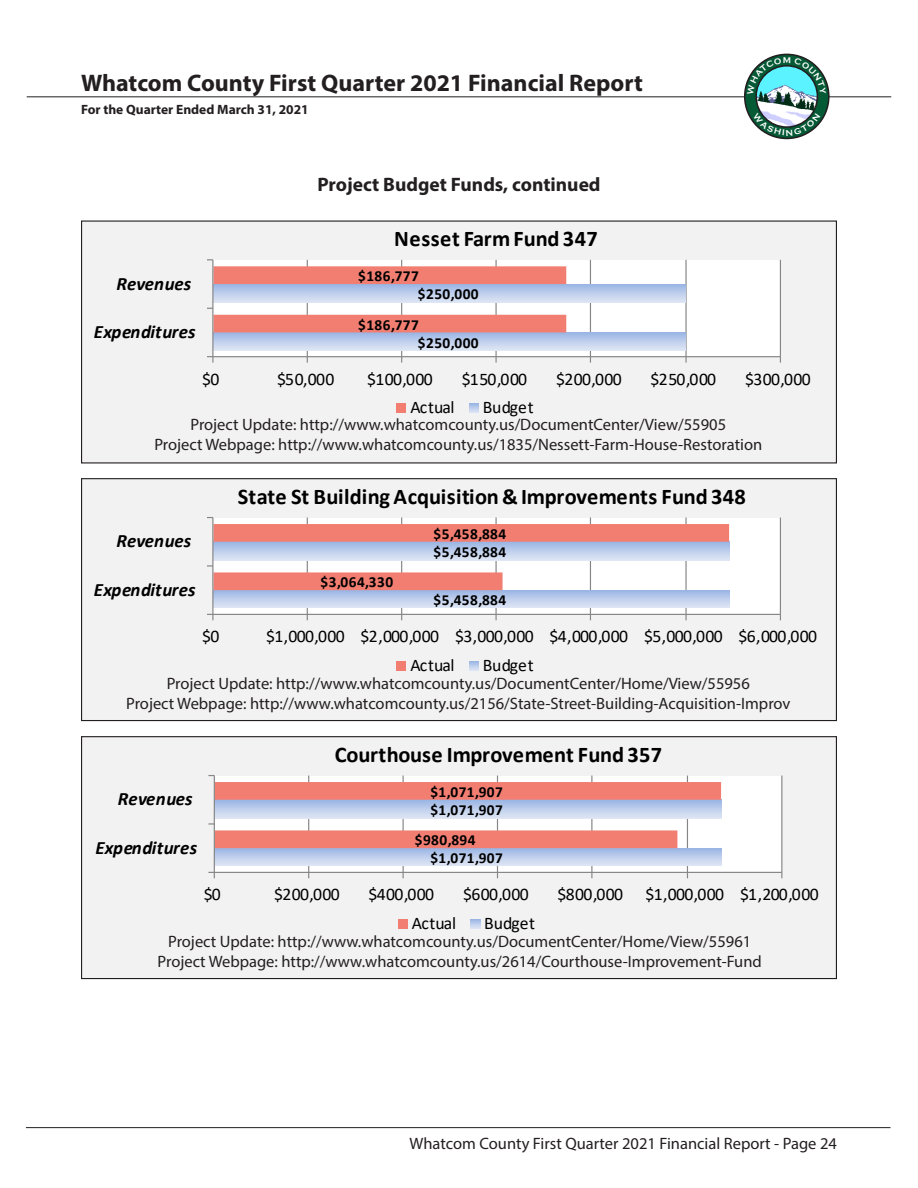
<style>
.page{position:relative;width:918px;height:1188px;background:#fff}
.page>*{position:absolute;margin:0;border:0;box-sizing:border-box;transform-origin:0 0}
.t1{font:700 24px "Myriad Pro";color:#231f20}
.t2{font:700 22.5px "Calibri";color:#000}
.t3{font:700 22.5px "Calibri";letter-spacing:.02em;color:#000}
.Qtrly_Section_Contin{font:700 19.5px "Myriad Pro";color:#231f20}
.t4{font:italic 700 18.9px "Calibri";letter-spacing:.01em;color:#000}
.t5{font:17.7px "Calibri";letter-spacing:-.04em;color:#000}
.Proj_Budget_Link_Tex{font:16.5px "Myriad Pro";color:#231f20}
.t6{font:700 15.3px/30.5px "Calibri";letter-spacing:.03em;color:#000}
.t7{font:700 13.5px "Myriad Pro";color:#231f20}
</style>
<div class="page">
<hr style="left:27px;top:96px;width:864px;height:1px;background:#231f20">
<hr style="left:26px;top:1127px;width:865px;height:1px;background:#231f20">
<svg style="left:745px;top:54px;width:84px;height:84px"></svg>
<div style="left:744px;top:54px;width:86px;height:85px;border:2px solid #231f20;border-radius:50%"></div>
<img style="left:756px;top:66px;width:61px;height:61px;border-radius:31px">
<div style="left:82px;top:479px;width:754px;height:242px;background:#f2f2f2"></div>
<div style="left:81px;top:478px;width:756px;height:243px;border:1px solid #231f20"></div>
<div style="left:213px;top:518px;width:567px;height:97px;background:#fff"></div>
<hr style="left:307px;top:518px;width:1px;height:96px;background:#868686">
<hr style="left:401px;top:518px;width:1px;height:96px;background:#868686">
<hr style="left:495px;top:518px;width:2px;height:96px;background:#868686">
<hr style="left:590px;top:518px;width:1px;height:96px;background:#868686">
<hr style="left:685px;top:518px;width:2px;height:96px;background:#868686">
<hr style="left:780px;top:518px;width:1px;height:96px;background:#868686">
<svg style="left:213px;top:590px;width:516px;height:18px;background:#bdcdeb"></svg>
<hr style="left:213px;top:614px;width:567px;height:1px;background:#868686">
<hr style="left:212px;top:518px;width:1px;height:96px;background:#868686">
<svg style="left:207px;top:524px;width:522px;height:66px"></svg>
<div style="left:396px;top:661px;width:10px;height:9px;background:#f27e72"></div>
<svg style="left:470px;top:661px;width:9px;height:9px"></svg>
<div style="left:82px;top:221px;width:754px;height:242px;background:#f2f2f2"></div>
<div style="left:213px;top:260px;width:567px;height:97px;background:#fff"></div>
<hr style="left:307px;top:260px;width:1px;height:97px;background:#868686">
<hr style="left:401px;top:260px;width:1px;height:97px;background:#868686">
<hr style="left:495px;top:260px;width:2px;height:97px;background:#868686">
<hr style="left:590px;top:260px;width:1px;height:97px;background:#868686">
<hr style="left:685px;top:260px;width:2px;height:97px;background:#868686">
<hr style="left:780px;top:260px;width:1px;height:97px;background:#868686">
<svg style="left:213px;top:332px;width:472px;height:18px;background:#bdcce9"></svg>
<svg style="left:566px;top:284px;width:119px;height:19px;background:#bdceec"></svg>
<hr style="left:213px;top:356px;width:567px;height:1px;background:#868686">
<svg style="left:495px;top:357px;width:2px;height:6px"></svg>
<svg style="left:685px;top:357px;width:2px;height:6px"></svg>
<hr style="left:212px;top:260px;width:1px;height:97px;background:#868686">
<svg style="left:207px;top:356px;width:6px;height:7px"></svg>
<svg style="left:207px;top:266px;width:359px;height:66px"></svg>
<div style="left:396px;top:403px;width:10px;height:10px;background:#f27e72"></div>
<svg style="left:470px;top:403px;width:9px;height:10px"></svg>
<div style="left:82px;top:737px;width:754px;height:242px;background:#f2f2f2"></div>
<div style="left:81px;top:736px;width:756px;height:243px;border:1px solid #231f20"></div>
<div style="left:215px;top:776px;width:566px;height:97px;background:#fff"></div>
<hr style="left:308px;top:776px;width:1px;height:96px;background:#868686">
<hr style="left:403px;top:776px;width:1px;height:96px;background:#868686">
<hr style="left:497px;top:776px;width:1px;height:96px;background:#868686">
<hr style="left:591px;top:776px;width:1px;height:96px;background:#868686">
<hr style="left:687px;top:776px;width:1px;height:96px;background:#868686">
<hr style="left:781px;top:776px;width:1px;height:96px;background:#868686">
<svg style="left:215px;top:848px;width:506px;height:18px;background:#becdeb"></svg>
<hr style="left:214px;top:872px;width:568px;height:1px;background:#868686">
<hr style="left:214px;top:776px;width:1px;height:96px;background:#868686">
<svg style="left:208px;top:872px;width:7px;height:6px"></svg>
<svg style="left:208px;top:782px;width:513px;height:66px"></svg>
<div style="left:398px;top:919px;width:9px;height:9px;background:#f27e72"></div>
<svg style="left:471px;top:919px;width:9px;height:9px"></svg>
<svg style="left:747px;top:57px;width:79px;height:38px"></svg>
<svg style="left:753px;top:113px;width:67px;height:23px"></svg>
<h1 class="t1" style="left:81px;top:67px;width:563px">Whatcom County First Quarter 2021 Financial Report</h1>
<p class="t7" style="left:81px;top:100px;width:229px">For the Quarter Ended March 31, 2021</p>
<p class="Qtrly_Section_Contin" style="left:317px;top:171px;width:285px">Project Budget Funds, continued</p>
<p class="t4" style="left:117px;top:270px;width:76px">Revenues</p>
<p class="t4" style="left:94px;top:318px;width:103px">Expenditures</p>
<p class="t3" style="left:394px;top:223px;width:205px">Nesset Farm Fund 347</p>
<p class="t6" style="left:358px;top:261px;width:62px">$186,777</p>
<p class="t6" style="left:358px;top:279px;width:122px;text-indent:60px">$250,000 $186,777</p>
<p class="t6" style="left:418px;top:327px;width:62px">$250,000</p>
<p class="t5" style="left:202px;top:366px;width:19px">$0</p>
<p class="t5" style="left:277px;top:366px;width:59px">$50,000</p>
<p class="t5" style="left:367px;top:366px;width:67px">$100,000</p>
<p class="t5" style="left:462px;top:366px;width:67px">$150,000</p>
<p class="t5" style="left:556px;top:366px;width:67px">$200,000</p>
<p class="t5" style="left:651px;top:366px;width:67px">$250,000</p>
<p class="t5" style="left:745px;top:366px;width:67px">$300,000</p>
<p class="t5" style="left:411px;top:395px;width:46px">Actual</p>
<p class="t5" style="left:483px;top:395px;width:52px">Budget</p>
<p class="Proj_Budget_Link_Tex" style="left:191px;top:414px;width:537px">Project Update: http://www.whatcomcounty.us/DocumentCenter/View/55905</p>
<p class="Proj_Budget_Link_Tex" style="left:154px;top:434px;width:609px">Project Webpage: http://www.whatcomcounty.us/1835/Nessett-Farm-House-Restoration</p>
<p class="t4" style="left:117px;top:528px;width:76px">Revenues</p>
<p class="t4" style="left:94px;top:576px;width:103px">Expenditures</p>
<p class="t2" style="left:238px;top:481px;width:510px">State St Building Acquisition &amp; Improvements Fund 348</p>
<p class="t6" style="left:434px;top:519px;width:74px">$5,458,884</p>
<p class="t6" style="left:320px;top:567px;width:74px">$3,064,330</p>
<p class="t6" style="left:434px;top:536px;width:74px">$5,458,884</p>
<p class="t6" style="left:434px;top:585px;width:74px">$5,458,884</p>
<p class="t5" style="left:202px;top:624px;width:19px">$0</p>
<p class="t5" style="left:266px;top:624px;width:553px">$1,000,000 $2,000,000 $3,000,000 $4,000,000 $5,000,000 $6,000,000</p>
<p class="t5" style="left:411px;top:653px;width:46px">Actual</p>
<p class="t5" style="left:483px;top:653px;width:52px">Budget</p>
<p class="Proj_Budget_Link_Tex" style="left:167px;top:674px;width:585px">Project Update: http://www.whatcomcounty.us/DocumentCenter/Home/View/55956</p>
<p class="Proj_Budget_Link_Tex" style="left:126px;top:694px;width:666px">Project Webpage: http://www.whatcomcounty.us/2156/State-Street-Building-Acquisition-Improv</p>
<p class="t4" style="left:118px;top:786px;width:76px">Revenues</p>
<p class="t4" style="left:95px;top:834px;width:103px">Expenditures</p>
<p class="t2" style="left:335px;top:739px;width:329px">Courthouse Improvement Fund 357</p>
<p class="t6" style="left:430px;top:777px;width:74px">$1,071,907</p>
<p class="t6" style="left:415px;top:794px;width:90px;text-indent:16px">$1,071,907 $980,894</p>
<p class="t6" style="left:430px;top:843px;width:74px">$1,071,907</p>
<p class="t5" style="left:204px;top:882px;width:19px">$0</p>
<p class="t5" style="left:274px;top:882px;width:67px">$200,000</p>
<p class="t5" style="left:369px;top:882px;width:67px">$400,000</p>
<p class="t5" style="left:463px;top:882px;width:67px">$600,000</p>
<p class="t5" style="left:558px;top:882px;width:67px">$800,000</p>
<p class="t5" style="left:646px;top:882px;width:175px">$1,000,000 $1,200,000</p>
<p class="t5" style="left:412px;top:911px;width:46px">Actual</p>
<p class="t5" style="left:484px;top:911px;width:52px">Budget</p>
<p class="Proj_Budget_Link_Tex" style="left:168px;top:932px;width:585px">Project Update: http://www.whatcomcounty.us/DocumentCenter/Home/View/55961</p>
<p class="Proj_Budget_Link_Tex" style="left:158px;top:951px;width:606px">Project Webpage: http://www.whatcomcounty.us/2614/Courthouse-Improvement-Fund</p>
<p class="Proj_Budget_Link_Tex" style="left:410px;top:1134px;width:429px">Whatcom County First Quarter 2021 Financial Report - Page 24</p>
</div>
